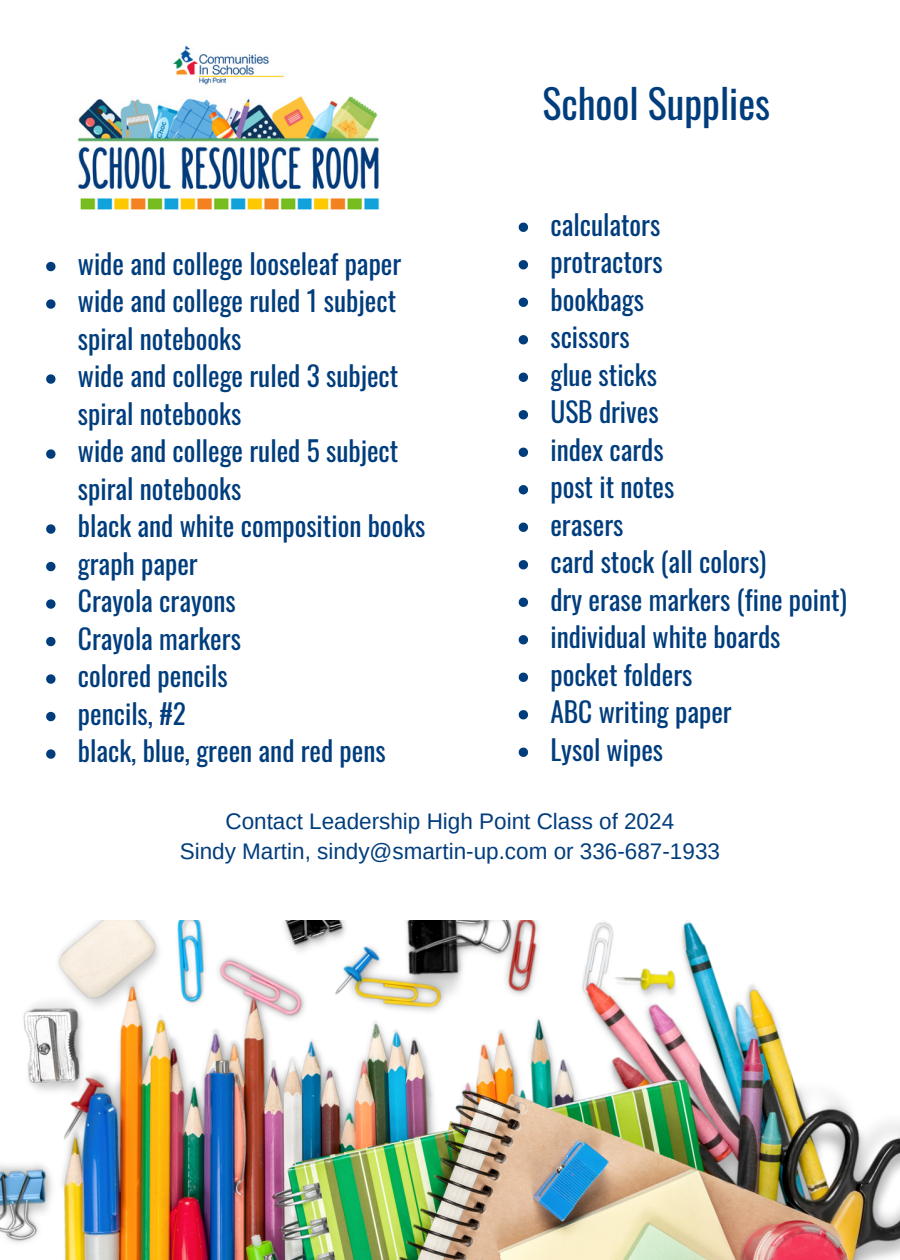
<style>
.page{position:relative;width:900px;height:1260px;background:#fff}
.page>*{position:absolute;margin:0;border:0;box-sizing:border-box;transform-origin:0 0}
.t1{font:40px "Oswald";color:#003d7d}
.t2{font:27.5px/37.5px "Oswald";color:#003d7d}
.t3{font:22.5px "Arimo";color:#003d7d}
</style>
<div class="page">
<img style="left:0;top:921px;width:900px;height:339px">
<img style="left:77px;top:45px;width:303px;height:165px">
<svg style="left:46px;top:262px;width:10px;height:9px"></svg>
<svg style="left:46px;top:299px;width:10px;height:10px"></svg>
<svg style="left:46px;top:374px;width:10px;height:10px"></svg>
<svg style="left:46px;top:449px;width:10px;height:10px"></svg>
<svg style="left:46px;top:524px;width:10px;height:10px"></svg>
<svg style="left:46px;top:562px;width:10px;height:9px"></svg>
<svg style="left:46px;top:599px;width:10px;height:10px"></svg>
<svg style="left:46px;top:637px;width:10px;height:9px"></svg>
<svg style="left:46px;top:674px;width:10px;height:10px"></svg>
<svg style="left:46px;top:712px;width:10px;height:9px"></svg>
<svg style="left:46px;top:749px;width:10px;height:10px"></svg>
<svg style="left:519px;top:223px;width:9px;height:9px"></svg>
<svg style="left:519px;top:260px;width:9px;height:9px"></svg>
<svg style="left:519px;top:298px;width:9px;height:9px"></svg>
<svg style="left:519px;top:335px;width:9px;height:9px"></svg>
<svg style="left:519px;top:373px;width:9px;height:9px"></svg>
<svg style="left:519px;top:410px;width:9px;height:9px"></svg>
<svg style="left:519px;top:448px;width:9px;height:9px"></svg>
<svg style="left:519px;top:485px;width:9px;height:9px"></svg>
<svg style="left:519px;top:523px;width:9px;height:9px"></svg>
<svg style="left:519px;top:560px;width:9px;height:9px"></svg>
<svg style="left:519px;top:598px;width:9px;height:9px"></svg>
<svg style="left:519px;top:635px;width:9px;height:9px"></svg>
<svg style="left:519px;top:673px;width:9px;height:9px"></svg>
<svg style="left:519px;top:710px;width:9px;height:9px"></svg>
<svg style="left:519px;top:748px;width:9px;height:9px"></svg>
<p class="t2" style="left:78px;top:244px;width:325px">wide and college looseleaf paper</p>
<p class="t2" style="left:78px;top:281px;width:320px">wide and college ruled 1 subject spiral notebooks</p>
<p class="t2" style="left:78px;top:356px;width:322px">wide and college ruled 3 subject spiral notebooks</p>
<p class="t2" style="left:78px;top:431px;width:322px">wide and college ruled 5 subject spiral notebooks</p>
<p class="t2" style="left:78px;top:506px;width:349px">black and white composition books</p>
<p class="t2" style="left:78px;top:544px;width:121px">graph paper</p>
<p class="t2" style="left:78px;top:581px;width:160px">Crayola crayons</p>
<p class="t2" style="left:78px;top:619px;width:165px">Crayola markers</p>
<p class="t2" style="left:78px;top:656px;width:151px">colored pencils</p>
<h1 class="t2" style="left:78px;top:694px;width:109px">pencils, #2</h1>
<p class="t2" style="left:78px;top:731px;width:309px">black, blue, green and red pens</p>
<p class="t1" style="left:543px;top:72px;width:229px">School Supplies</p>
<p class="t2" style="left:550px;top:205px;width:111px">calculators</p>
<p class="t2" style="left:550px;top:242px;width:114px">protractors</p>
<p class="t2" style="left:550px;top:280px;width:95px">bookbags</p>
<p class="t2" style="left:550px;top:317px;width:81px">scissors</p>
<p class="t2" style="left:550px;top:355px;width:108px">glue sticks</p>
<p class="t2" style="left:550px;top:392px;width:110px">USB drives</p>
<p class="t2" style="left:550px;top:430px;width:115px">index cards</p>
<p class="t2" style="left:550px;top:467px;width:126px">post it notes</p>
<p class="t2" style="left:550px;top:505px;width:75px">erasers</p>
<p class="t2" style="left:550px;top:542px;width:218px">card stock (all colors)</p>
<p class="t2" style="left:550px;top:580px;width:298px">dry erase markers (fine point)</p>
<p class="t2" style="left:550px;top:617px;width:232px">individual white boards</p>
<p class="t2" style="left:550px;top:655px;width:144px">pocket folders</p>
<p class="t2" style="left:550px;top:692px;width:183px">ABC writing paper</p>
<p class="t2" style="left:550px;top:730px;width:114px">Lysol wipes</p>
<p class="t3" style="left:225px;top:808px;width:450px">Contact Leadership High Point Class of 2024</p>
<p class="t3" style="left:180px;top:838px;width:542px">Sindy Martin, sindy@smartin-up.com or 336-687-1933</p>
</div>
